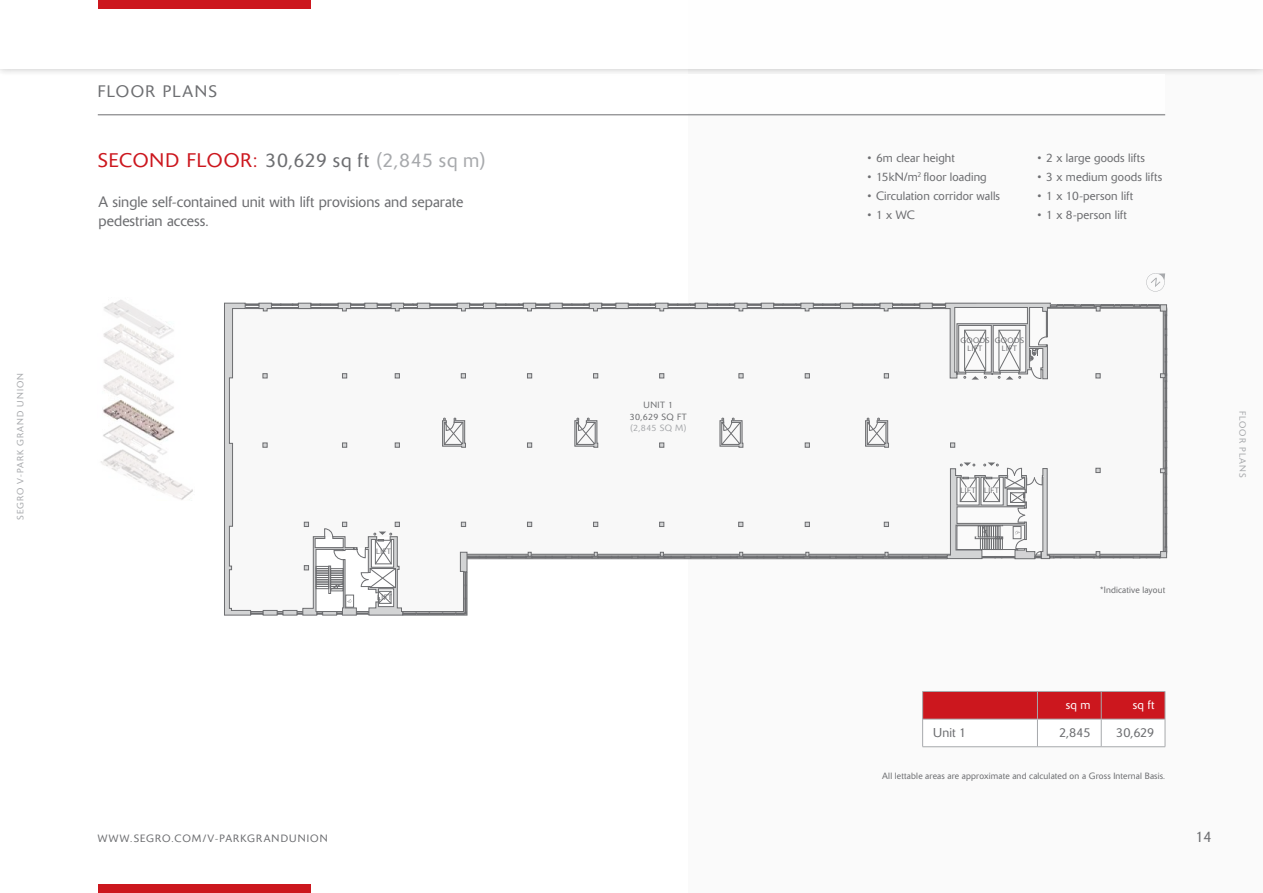
<style>
.page{position:relative;width:1263px;height:893px;background:#fff}
.page>*{position:absolute;margin:0;border:0;box-sizing:border-box;transform-origin:0 0}
.t1{font:300 19.5px "Delta BQ";letter-spacing:.045em;color:#cc171e}
.t2{font:300 16.5px "Delta BQ";letter-spacing:.085em;color:#6d6e71}
.t3{font:300 15px/19.5px "Delta BQ";color:#6d6e71}
.t4{font:300 12.75px "Delta BQ";color:#6d6e71}
.t5{font:300 12px "Delta BQ";letter-spacing:.01em;color:#6d6e71}
.t6{font:300 12px "Delta BQ";color:#fff}
.t7{font:300 10.5px "Delta BQ";letter-spacing:.105em;color:#6d6e71}
.t8{font:300 9px "Delta BQ";letter-spacing:.02em;color:#6d6e71}
.t9{font:300 9px "Delta BQ";letter-spacing:.11em;color:#a7a9ac}
.t10{font:300 9px/11.6px "Delta BQ";letter-spacing:.05em;color:#6d6e71;text-align:center}
.t11{font:300 7.65px/7.6px "Delta BQ";letter-spacing:.06em;color:#6d6e71;text-align:center}
.s1{color:#6d6e71}
.s2{color:#a7a9ac}
</style>
<div class="page">
<div style="left:689px;top:0;width:574px;height:893px;background:#fafafa"></div>
<svg style="left:283px;top:309px;width:881px;height:301px"></svg>
<hr style="left:982px;top:556px;width:178px;height:1px;background:#6d6e71">
<hr style="left:952px;top:557px;width:208px;height:1px;background:#6d6e71">
<hr style="left:245px;top:307px;width:731px;height:1px;background:#6d6e71">
<hr style="left:245px;top:308px;width:707px;height:1px;background:#6d6e71">
<hr style="left:245px;top:304px;width:731px;height:1px;background:#6d6e71">
<hr style="left:245px;top:305px;width:731px;height:1px;background:#6d6e71">
<div style="left:761px;top:303px;width:13px;height:6px;background:#d3d4d5"></div>
<div style="left:761px;top:303px;width:13px;height:6px;border:1px solid #6d6e71"></div>
<div style="left:695px;top:303px;width:13px;height:6px;background:#d3d4d5"></div>
<div style="left:695px;top:303px;width:13px;height:6px;border:1px solid #6d6e71"></div>
<div style="left:616px;top:303px;width:12px;height:6px;background:#d3d4d5"></div>
<div style="left:616px;top:303px;width:12px;height:6px;border:1px solid #6d6e71"></div>
<div style="left:840px;top:303px;width:13px;height:6px;background:#d3d4d5"></div>
<div style="left:840px;top:303px;width:13px;height:6px;border:1px solid #6d6e71"></div>
<div style="left:920px;top:303px;width:12px;height:6px;background:#d3d4d5"></div>
<div style="left:919px;top:303px;width:13px;height:6px;border:1px solid #6d6e71"></div>
<div style="left:550px;top:303px;width:12px;height:6px;background:#d3d4d5"></div>
<div style="left:550px;top:303px;width:12px;height:6px;border:1px solid #6d6e71"></div>
<div style="left:483px;top:303px;width:13px;height:6px;background:#d3d4d5"></div>
<div style="left:483px;top:303px;width:13px;height:6px;border:1px solid #6d6e71"></div>
<div style="left:417px;top:303px;width:13px;height:6px;background:#d3d4d5"></div>
<div style="left:417px;top:303px;width:13px;height:6px;border:1px solid #6d6e71"></div>
<div style="left:365px;top:303px;width:12px;height:6px;background:#d3d4d5"></div>
<div style="left:364px;top:303px;width:13px;height:6px;border:1px solid #6d6e71"></div>
<div style="left:298px;top:303px;width:13px;height:6px;background:#d3d4d5"></div>
<div style="left:298px;top:303px;width:13px;height:6px;border:1px solid #6d6e71"></div>
<svg style="left:729px;top:303px;width:19px;height:8px"></svg>
<svg style="left:650px;top:303px;width:19px;height:8px"></svg>
<svg style="left:584px;top:303px;width:19px;height:8px"></svg>
<svg style="left:456px;top:303px;width:15px;height:8px"></svg>
<svg style="left:337px;top:303px;width:15px;height:8px"></svg>
<svg style="left:390px;top:303px;width:15px;height:8px"></svg>
<svg style="left:518px;top:303px;width:18px;height:8px"></svg>
<svg style="left:796px;top:303px;width:18px;height:8px"></svg>
<svg style="left:875px;top:303px;width:19px;height:8px"></svg>
<hr style="left:468px;top:556px;width:478px;height:1px;background:#6d6e71">
<hr style="left:468px;top:557px;width:478px;height:1px;background:#6d6e71">
<hr style="left:1165px;top:307px;width:1px;height:245px;background:#6d6e71">
<hr style="left:1166px;top:307px;width:1px;height:245px;background:#6d6e71">
<hr style="left:467px;top:558px;width:480px;height:1px;background:#6d6e71">
<hr style="left:467px;top:554px;width:483px;height:1px;background:#6d6e71">
<hr style="left:467px;top:555px;width:480px;height:1px;background:#6d6e71">
<div style="left:283px;top:610px;width:14px;height:5px;background:#d3d4d5"></div>
<div style="left:283px;top:610px;width:14px;height:5px;border:1px solid #6d6e71"></div>
<svg style="left:803px;top:552px;width:14px;height:6px"></svg>
<svg style="left:737px;top:552px;width:7px;height:6px"></svg>
<svg style="left:657px;top:552px;width:8px;height:6px"></svg>
<svg style="left:591px;top:552px;width:8px;height:6px"></svg>
<svg style="left:525px;top:552px;width:8px;height:6px"></svg>
<svg style="left:876px;top:552px;width:14px;height:6px"></svg>
<hr style="left:1164px;top:307px;width:1px;height:245px;background:#6d6e71">
<hr style="left:1163px;top:307px;width:1px;height:245px;background:#6d6e71">
<hr style="left:1047px;top:555px;width:113px;height:1px;background:#6d6e71">
<hr style="left:1047px;top:554px;width:113px;height:1px;background:#6d6e71">
<div style="left:1050px;top:305px;width:111px;height:1px;border:1px solid #6d6e71"></div>
<hr style="left:1051px;top:306px;width:109px;height:1px;background:#6d6e71">
<hr style="left:1050px;top:304px;width:110px;height:1px;background:#6d6e71">
<hr style="left:1048px;top:307px;width:113px;height:1px;background:#6d6e71">
<hr style="left:1048px;top:308px;width:113px;height:1px;background:#6d6e71">
<svg style="left:1093px;top:551px;width:8px;height:7px"></svg>
<svg style="left:1160px;top:461px;width:5px;height:14px"></svg>
<svg style="left:1160px;top:373px;width:6px;height:9px"></svg>
<svg style="left:1094px;top:305px;width:7px;height:6px"></svg>
<svg style="left:1159px;top:546px;width:8px;height:12px"></svg>
<svg style="left:1159px;top:305px;width:7px;height:11px"></svg>
<div style="left:1160px;top:305px;width:7px;height:6px;border:1px solid #6d6e71"></div>
<svg style="left:865px;top:418px;width:24px;height:30px"></svg>
<svg style="left:719px;top:418px;width:24px;height:30px"></svg>
<svg style="left:574px;top:418px;width:24px;height:30px"></svg>
<svg style="left:442px;top:418px;width:24px;height:30px"></svg>
<svg style="left:945px;top:303px;width:112px;height:77px"></svg>
<svg style="left:946px;top:462px;width:115px;height:97px"></svg>
<svg style="left:739px;top:373px;width:4px;height:5px"></svg>
<svg style="left:805px;top:373px;width:5px;height:5px"></svg>
<svg style="left:884px;top:373px;width:5px;height:5px"></svg>
<svg style="left:659px;top:373px;width:5px;height:5px"></svg>
<svg style="left:593px;top:373px;width:5px;height:5px"></svg>
<svg style="left:527px;top:373px;width:5px;height:5px"></svg>
<svg style="left:461px;top:373px;width:5px;height:5px"></svg>
<svg style="left:395px;top:373px;width:5px;height:5px"></svg>
<svg style="left:342px;top:373px;width:5px;height:5px"></svg>
<svg style="left:805px;top:443px;width:5px;height:4px"></svg>
<svg style="left:1096px;top:373px;width:4px;height:5px"></svg>
<svg style="left:1096px;top:468px;width:4px;height:5px"></svg>
<svg style="left:950px;top:443px;width:5px;height:4px"></svg>
<svg style="left:659px;top:443px;width:5px;height:4px"></svg>
<svg style="left:527px;top:443px;width:5px;height:4px"></svg>
<svg style="left:395px;top:443px;width:5px;height:4px"></svg>
<svg style="left:342px;top:443px;width:5px;height:4px"></svg>
<svg style="left:224px;top:303px;width:59px;height:313px"></svg>
<svg style="left:805px;top:522px;width:5px;height:5px"></svg>
<svg style="left:884px;top:522px;width:5px;height:5px"></svg>
<svg style="left:738px;top:522px;width:5px;height:5px"></svg>
<svg style="left:659px;top:522px;width:5px;height:5px"></svg>
<svg style="left:527px;top:522px;width:5px;height:5px"></svg>
<svg style="left:593px;top:522px;width:5px;height:5px"></svg>
<svg style="left:297px;top:522px;width:171px;height:94px"></svg>
<svg style="left:922px;top:691px;width:244px;height:56px"></svg>
<hr style="left:98px;top:115px;width:1067px;height:1px;background:#6d6e71">
<div style="left:98px;top:884px;width:212px;height:9px;background:#cc171e"></div>
<svg style="left:101px;top:300px;width:92px;height:200px"></svg>
<svg style="left:1146px;top:273px;width:19px;height:19px"></svg>
<div style="left:0;top:0;width:1263px;height:77px;background:#000;opacity:.33"></div>
<div style="left:0;top:0;width:1263px;height:68px;background:#fff"></div>
<div style="left:400px;top:75px;width:765px;height:38px;background:#fff"></div>
<div style="left:98px;top:0;width:212px;height:9px;background:#cc171e"></div>
<p class="t9" style="left:15px;top:520px;width:148px;rotate:-90deg">SEGRO V-PARK GRAND UNION</p>
<h2 class="t2" style="left:98px;top:81px;width:121px">FLOOR PLANS</h2>
<h1 class="t1" style="left:98px;top:148px;width:389px">SECOND FLOOR: <span class="s1">30,629 sq ft</span> <span class="s2">(2,845 sq m)</span></h1>
<p class="t3" style="left:99px;top:192px;width:366px">A single self-contained unit with lift provisions and separate pedestrian access.</p>
<p class="t5" style="left:867px;top:150px;width:89px">• 6m clear height</p>
<p class="t5" style="left:867px;top:169px;width:121px">• 15kN/m<sup>2</sup> floor loading</p>
<p class="t5" style="left:867px;top:189px;width:134px">• Circulation corridor walls</p>
<p class="t5" style="left:867px;top:208px;width:49px">• 1 x WC</p>
<p class="t5" style="left:1037px;top:150px;width:109px">• 2 x large goods lifts</p>
<p class="t5" style="left:1037px;top:169px;width:126px">• 3 x medium goods lifts</p>
<p class="t5" style="left:1037px;top:189px;width:97px">• 1 x 10-person lift</p>
<p class="t5" style="left:1037px;top:208px;width:91px">• 1 x 8-person lift</p>
<p class="t11" style="left:376px;top:547px;width:16px">LIFT</p>
<p class="t11" style="left:377px;top:593px;width:16px">LIFT</p>
<p class="t10" style="left:630px;top:399px;width:58px">UNIT 1<br>30,629 SQ FT</p>
<p class="t9" style="left:630px;top:423px;width:57px">(2,845 SQ M)</p>
<p class="t11" style="left:960px;top:337px;width:31px">GOODS<br>LIFT</p>
<p class="t11" style="left:995px;top:337px;width:31px">GOODS<br>LIFT</p>
<p class="t11" style="left:960px;top:486px;width:40px">LIFT LIFT</p>
<p class="t8" style="left:1100px;top:584px;width:67px">*Indicative layout</p>
<p class="t9" style="left:1248px;top:411px;width:68px;rotate:90deg">FLOOR PLANS</p>
<p class="t6" style="left:1066px;top:698px;width:26px">sq m</p>
<p class="t6" style="left:1133px;top:698px;width:23px">sq ft</p>
<p class="t4" style="left:933px;top:725px;width:35px">Unit 1</p>
<p class="t4" style="left:1059px;top:725px;width:33px">2,845</p>
<p class="t4" style="left:1116px;top:725px;width:40px">30,629</p>
<p class="t8" style="left:882px;top:770px;width:284px">All lettable areas are approximate and calculated on a Gross Internal Basis.</p>
<p class="t7" style="left:98px;top:832px;width:231px">WWW.SEGRO.COM/V-PARKGRANDUNION</p>
<p class="t3" style="left:1195px;top:827px;width:18px">14</p>
</div>
